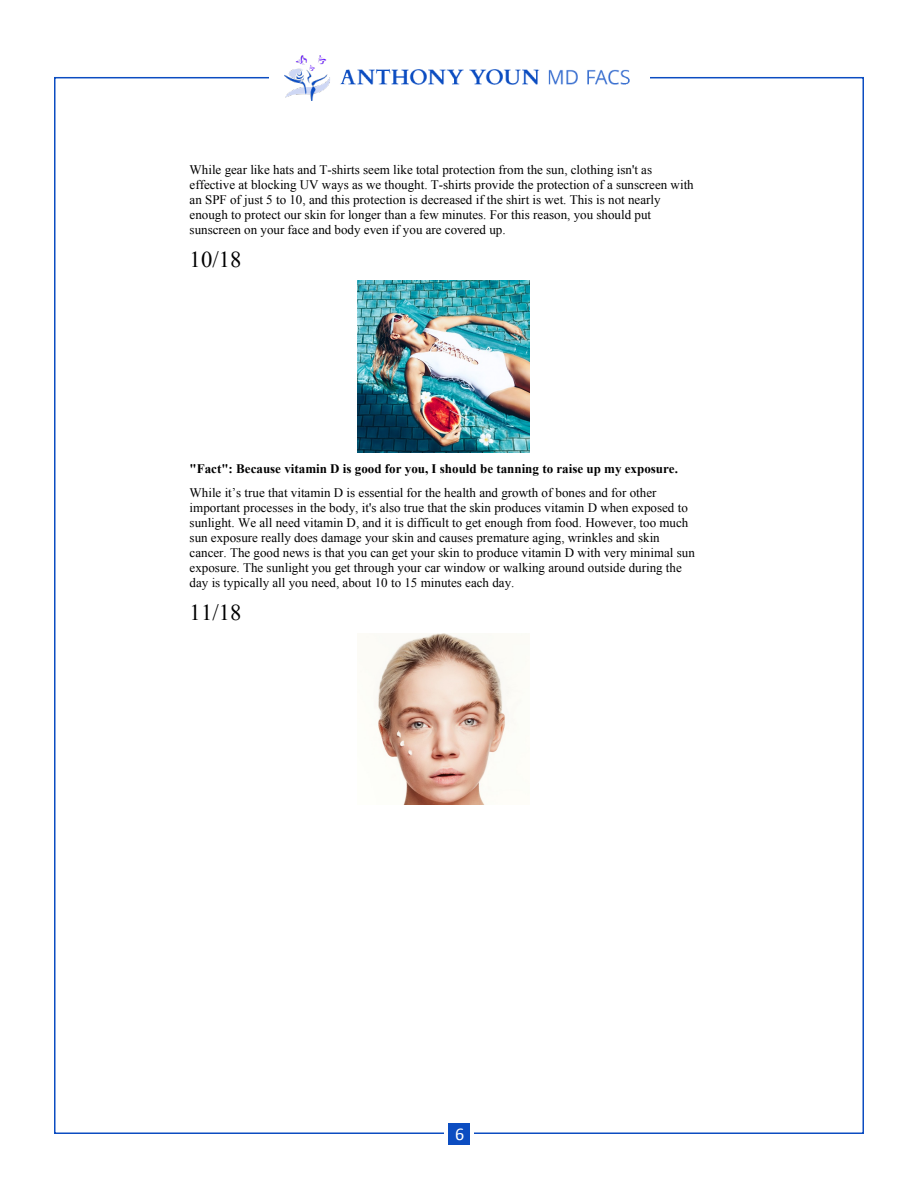
<style>
.page{position:relative;width:918px;height:1188px;background:#fff}
.page>*{position:absolute;margin:0;border:0;box-sizing:border-box;transform-origin:0 0}
.t1{font:22.65px "Times New Roman";letter-spacing:.005em;color:#000}
.t2{font:18px "Calibri";color:#fff}
.t3{font:13.05px/15px "Times New Roman";color:#000}
.s1{font-weight:700}
</style>
<div class="page">
<img style="left:284px;top:55px;width:346px;height:46px">
<div style="left:448px;top:1123px;width:22px;height:22px;background:#0c4dc1"></div>
<img style="left:357px;top:280px;width:172px;height:172px">
<img style="left:374px;top:633px;width:147px;height:171px">
<p class="t3" style="left:190px;top:162px;width:506px">While gear like hats and T-shirts seem like total protection from the sun, clothing isn't as effective at blocking UV ways as we thought. T-shirts provide the protection of a sunscreen with an SPF of just 5 to 10, and this protection is decreased if the shirt is wet. This is not nearly enough to protect our skin for longer than a few minutes. For this reason, you should put sunscreen on your face and body even if you are covered up.</p>
<p class="t1" style="left:190px;top:244px;width:53px">10/18</p>
<p class="t3" style="left:190px;top:457px;width:490px;line-height:23.7px"><span class="s1">"Fact": Because vitamin D is good for you, I should be tanning to raise up my exposure.<br></span>While it’s true that vitamin D is essential for the health and growth of bones and for other</p>
<p class="t3" style="left:190px;top:500px;width:507px">important processes in the body, it's also true that the skin produces vitamin D when exposed to sunlight. We all need vitamin D, and it is difficult to get enough from food. However, too much sun exposure really does damage your skin and causes premature aging, wrinkles and skin cancer. The good news is that you can get your skin to produce vitamin D with very minimal sun exposure. The sunlight you get through your car window or walking around outside during the day is typically all you need, about 10 to 15 minutes each day.</p>
<p class="t1" style="left:190px;top:597px;width:53px">11/18</p>
<p class="t2" style="left:455px;top:1123px;width:11px">6</p>
</div>
